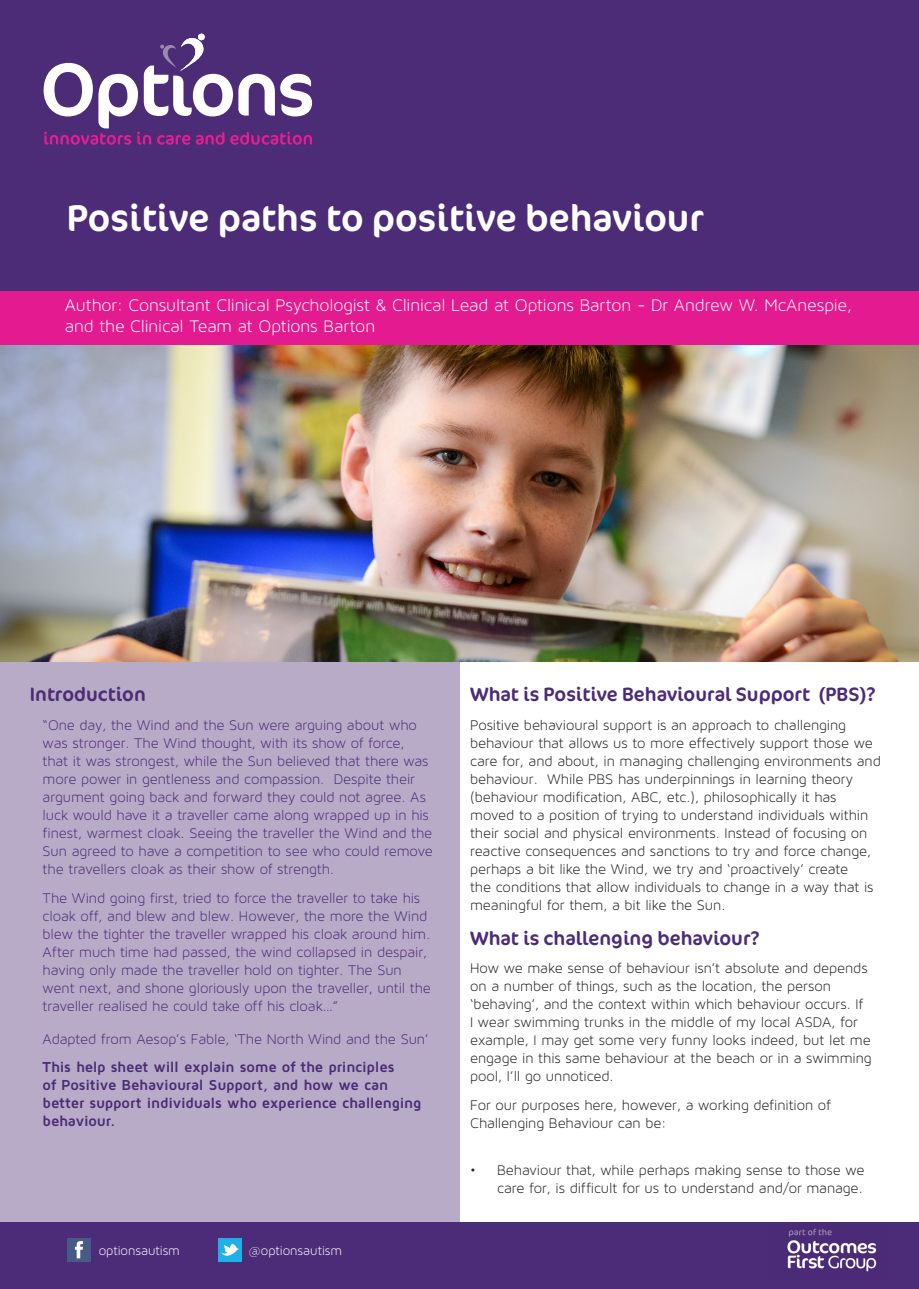
<style>
.page{position:relative;width:919px;height:1289px;background:#fff}
.page>*{position:absolute;margin:0;border:0;box-sizing:border-box;transform-origin:0 0}
.t1{font:37.5px "Cocon";color:#fff}
.t2{font:19.5px "Cocon";color:#4c2b77}
.t3{font:18px/21.6px "Maven Pro Light 300";letter-spacing:-.005em;color:#fff}
.t4{font:15px/18px "Maven Pro Light 300";letter-spacing:-.005em;color:#231f20}
.t5{font:15px/18px "Maven Pro Light 300";letter-spacing:-.005em;color:#4c2b77}
.t6{font:700 15px/18px "Maven Pro";letter-spacing:-.015em;color:#4c2b77}
.t7{font:13.5px "Maven Pro Light 300";letter-spacing:-.005em;color:#fff}
</style>
<div class="page">
<div style="left:0;top:342px;width:459px;height:880px;background:#b8abc7"></div>
<div style="left:0;top:291px;width:918px;height:54px;background:#e41b90"></div>
<img style="left:0;top:345px;width:918px;height:316px">
<div style="left:0;top:0;width:918px;height:290px;background:#4c2b77"></div>
<svg style="left:44px;top:34px;width:268px;height:111px"></svg>
<div style="left:0;top:1222px;width:918px;height:66px;background:#4c2b78"></div>
<div style="left:67px;top:1238px;width:23px;height:23px;background:#465c87"></div>
<svg style="left:75px;top:1241px;width:8px;height:17px"></svg>
<div style="left:218px;top:1238px;width:23px;height:23px;background:#1fb0e6"></div>
<svg style="left:221px;top:1243px;width:18px;height:13px"></svg>
<img style="left:787px;top:1228px;width:90px;height:44px">
<p class="t1" style="left:67px;top:195px;width:638px">Positive paths to positive behaviour</p>
<p class="t3" style="left:65px;top:294px;width:788px">Author: Consultant Clinical Psychologist &amp; Clinical Lead at Options Barton - Dr Andrew W. McAnespie, and the Clinical Team at Options Barton</p>
<p class="t2" style="left:30px;top:682px;width:117px">Introduction</p>
<p class="t5" style="left:43px;top:716px;width:391px">“One day, the Wind and the Sun were arguing about who was stronger. The Wind thought, with its show of force, that it was strongest, while the Sun believed that there was more power in gentleness and compassion. Despite their argument going back and forward they could not agree. As luck would have it a traveller came along wrapped up in his finest, warmest cloak. Seeing the traveller the Wind and the Sun agreed to have a competition to see who could remove the travellers cloak as their show of strength.</p>
<p class="t5" style="left:43px;top:889px;width:390px">The Wind going first, tried to force the traveller to take his cloak off, and blew and blew. However, the more the Wind blew the tighter the traveller wrapped his cloak around him.<br>After much time had passed, the wind collapsed in despair, having only made the traveller hold on tighter. The Sun went next, and shone gloriously upon the traveller, until the traveller realised he could take off his cloak…”</p>
<p class="t5" style="left:43px;top:1029px;width:387px">Adapted from Aesop’s Fable, ‘The North Wind and the Sun’</p>
<p class="t6" style="left:43px;top:1057px;width:380px">This help sheet will explain some of the principles<br>of Positive Behavioural Support, and how we can better support individuals who experience challenging behaviour.</p>
<p class="t7" style="left:99px;top:1243px;width:83px">optionsautism</p>
<p class="t7" style="left:248px;top:1243px;width:95px">@optionsautism</p>
<p class="t2" style="left:470px;top:682px;width:407px">What is Positive Behavioural Support (PBS)?</p>
<p class="t4" style="left:470px;top:716px;width:412px">Positive behavioural support is an approach to challenging behaviour that allows us to more effectively support those we care for, and about, in managing challenging environments and behaviour. While PBS has underpinnings in learning theory (behaviour modification, ABC, etc.), philosophically it has moved to a position of trying to understand individuals within their social and physical environments. Instead of focusing on reactive consequences and sanctions to try and force change, perhaps a bit like the Wind, we try and ‘proactively’ create<br>the conditions that allow individuals to change in a way that is meaningful for them, a bit like the Sun.</p>
<p class="t2" style="left:470px;top:925px;width:291px">What is challenging behaviour?</p>
<p class="t4" style="left:470px;top:959px;width:403px">How we make sense of behaviour isn’t absolute and depends on a number of things, such as the location, the person ‘behaving’, and the context within which behaviour occurs. If<br>I wear swimming trunks in the middle of my local ASDA, for example, I may get some very funny looks indeed, but let me engage in this same behaviour at the beach or in a swimming pool, I’ll go unnoticed.</p>
<p class="t4" style="left:470px;top:1096px;width:362px">For our purposes here, however, a working definition of<br>Challenging Behaviour can be:</p>
<p class="t4" style="left:470px;top:1160px;width:396px;text-align:right">• Behaviour that, while perhaps making sense to those we care for, is difficult for us to understand and/or manage.</p>
</div>
